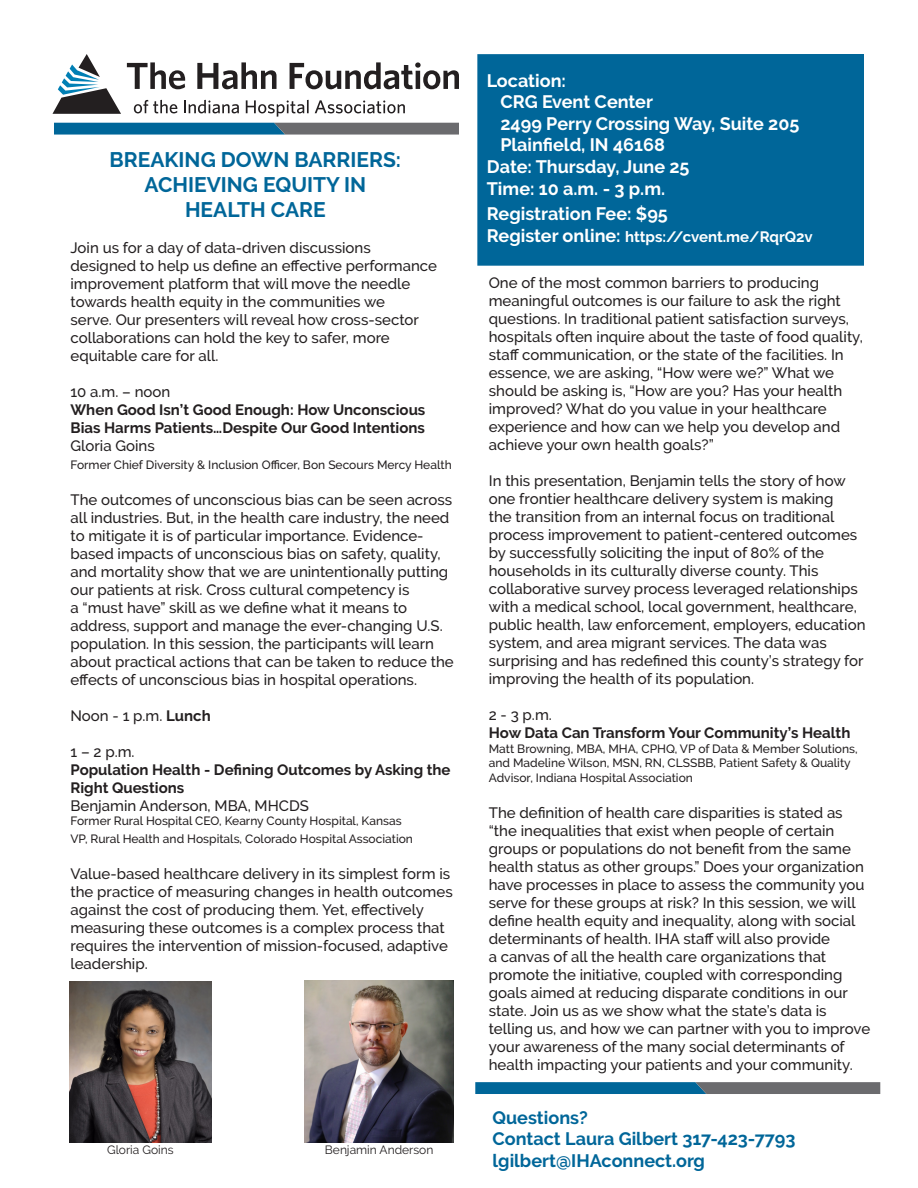
<style>
.page{position:relative;width:918px;height:1188px;background:#fff}
.page>*{position:absolute;margin:0;border:0;box-sizing:border-box;transform-origin:0 0}
.t1{font:700 21px/25.2px "Raleway";color:#069;text-align:center}
.t2{font:700 18px "Raleway";color:#fff}
.t3{font:700 18px/21.6px "Raleway";color:#069}
.t4{font:500 15px/18px "Raleway";color:#231f20}
.t5{font:700 15px/18px "Raleway";color:#231f20}
.t6{font:700 15px "Raleway";color:#fff}
.t7{font:500 12px/14.4px "Raleway";color:#231f20}
.t8{font:12px "Raleway";color:#231f20}
.s1{font-weight:700}
.s2{font-size:18px}
</style>
<div class="page">
<svg style="left:52px;top:54px;width:69px;height:60px"></svg>
<svg style="left:134px;top:100px;width:43px;height:13px"></svg>
<svg style="left:184px;top:100px;width:55px;height:13px"></svg>
<svg style="left:246px;top:100px;width:63px;height:17px"></svg>
<svg style="left:315px;top:100px;width:90px;height:13px"></svg>
<svg style="left:127px;top:62px;width:58px;height:27px"></svg>
<svg style="left:197px;top:62px;width:80px;height:27px"></svg>
<svg style="left:290px;top:62px;width:169px;height:27px"></svg>
<svg style="left:54px;top:123px;width:405px;height:12px;background:#376d8a"></svg>
<div style="left:477px;top:54px;width:387px;height:212px;background:#069"></div>
<svg style="left:475px;top:1082px;width:405px;height:12px;background:#326a87"></svg>
<img style="left:69px;top:981px;width:143px;height:162px">
<img style="left:305px;top:981px;width:149px;height:162px">
<p class="t1" style="left:110px;top:147px;width:293px">BREAKING DOWN BARRIERS:<br>ACHIEVING EQUITY IN<br>HEALTH CARE</p>
<p class="t4" style="left:70px;top:239px;width:368px">Join us for a day of data-driven discussions designed to help us define an effective performance improvement platform that will move the needle towards health equity in the communities we<br>serve. Our presenters will reveal how cross-sector collaborations can hold the key to safer, more equitable care for all.</p>
<p class="t4" style="left:70px;top:383px;width:101px">10 a.m. – noon</p>
<p class="t5" style="left:70px;top:401px;width:356px">When Good Isn’t Good Enough: How Unconscious<br>Bias Harms Patients…Despite Our Good Intentions</p>
<p class="t4" style="left:70px;top:437px;width:86px">Gloria Goins</p>
<p class="t7" style="left:70px;top:458px;width:383px">Former Chief Diversity &amp; Inclusion Officer, Bon Secours Mercy Health</p>
<p class="t4" style="left:70px;top:491px;width:385px">The outcomes of unconscious bias can be seen across all industries. But, in the health care industry, the need to mitigate it is of particular importance. Evidence&shy;based impacts of unconscious bias on safety, quality, and mortality show that we are unintentionally putting our patients at risk. Cross cultural competency is<br>a “must have” skill as we define what it means to address, support and manage the ever-changing U.S. population. In this session, the participants will learn about practical actions that can be taken to reduce the effects of unconscious bias in hospital operations.</p>
<p class="t4" style="left:70px;top:707px;width:142px">Noon - 1 p.m. <span class="s1">Lunch</span></p>
<p class="t4" style="left:70px;top:743px;width:66px">1 – 2 p.m.</p>
<p class="t5" style="left:70px;top:761px;width:382px">Population Health - Defining Outcomes by Asking the<br>Right Questions</p>
<p class="t4" style="left:70px;top:797px;width:240px">Benjamin Anderson, MBA, MHCDS</p>
<p class="t7" style="left:70px;top:814px;width:333px">Former Rural Hospital CEO, Kearny County Hospital, Kansas</p>
<p class="t7" style="left:70px;top:832px;width:344px">VP, Rural Health and Hospitals, Colorado Hospital Association</p>
<p class="t4" style="left:70px;top:865px;width:384px">Value-based healthcare delivery in its simplest form is the practice of measuring changes in health outcomes against the cost of producing them. Yet, effectively measuring these outcomes is a complex process that requires the intervention of mission-focused, adaptive leadership.</p>
<p class="t8" style="left:107px;top:1143px;width:68px">Gloria Goins</p>
<p class="t8" style="left:325px;top:1143px;width:110px">Benjamin Anderson</p>
<p class="t2" style="left:487px;top:70px;width:81px">Location:</p>
<p class="t2" style="left:500px;top:92px;width:154px">CRG Event Center</p>
<p class="t2" style="left:500px;top:113px;width:301px">2499 Perry Crossing Way, Suite 205</p>
<p class="t2" style="left:500px;top:135px;width:166px">Plainfield, IN 46168</p>
<p class="t2" style="left:487px;top:156px;width:204px">Date: Thursday, June 25</p>
<p class="t2" style="left:487px;top:178px;width:180px">Time: 10 a.m. - 3 p.m.</p>
<p class="t2" style="left:487px;top:203px;width:183px">Registration Fee: $95</p>
<p class="t6" style="left:487px;top:228px;width:327px"><span class="s2">Register online:</span> https://cvent.me/RqrQ2v</p>
<p class="t4" style="left:489px;top:274px;width:376px">One of the most common barriers to producing meaningful outcomes is our failure to ask the right questions. In traditional patient satisfaction surveys, hospitals often inquire about the taste of food quality, staff communication, or the state of the facilities. In essence, we are asking, “How were we?” What we should be asking is, “How are you? Has your health improved? What do you value in your healthcare experience and how can we help you develop and achieve your own health goals?”</p>
<p class="t4" style="left:489px;top:472px;width:378px">In this presentation, Benjamin tells the story of how one frontier healthcare delivery system is making<br>the transition from an internal focus on traditional process improvement to patient-centered outcomes by successfully soliciting the input of 80% of the households in its culturally diverse county. This collaborative survey process leveraged relationships with a medical school, local government, healthcare, public health, law enforcement, employers, education system, and area migrant services. The data was surprising and has redefined this county’s strategy for improving the health of its population.</p>
<p class="t4" style="left:489px;top:706px;width:65px">2 - 3 p.m.</p>
<p class="t5" style="left:489px;top:724px;width:363px">How Data Can Transform Your Community’s Health</p>
<p class="t7" style="left:489px;top:741px;width:370px">Matt Browning, MBA, MHA, CPHQ, VP of Data &amp; Member Solutions, and Madeline Wilson, MSN, RN, CLSSBB, Patient Safety &amp; Quality<br>Advisor, Indiana Hospital Association</p>
<p class="t4" style="left:489px;top:803px;width:383px">The definition of health care disparities is stated as “the inequalities that exist when people of certain groups or populations do not benefit from the same health status as other groups.” Does your organization have processes in place to assess the community you serve for these groups at risk? In this session, we will define health equity and inequality, along with social determinants of health. IHA staff will also provide<br>a canvas of all the health care organizations that promote the initiative, coupled with corresponding goals aimed at reducing disparate conditions in our state. Join us as we show what the state’s data is telling us, and how we can partner with you to improve your awareness of the many social determinants of health impacting your patients and your community.</p>
<p class="t3" style="left:493px;top:1106px;width:97px">Questions?</p>
<p class="t3" style="left:493px;top:1128px;width:304px">Contact Laura Gilbert 317-423-7793 lgilbert@IHAconnect.org</p>
</div>
